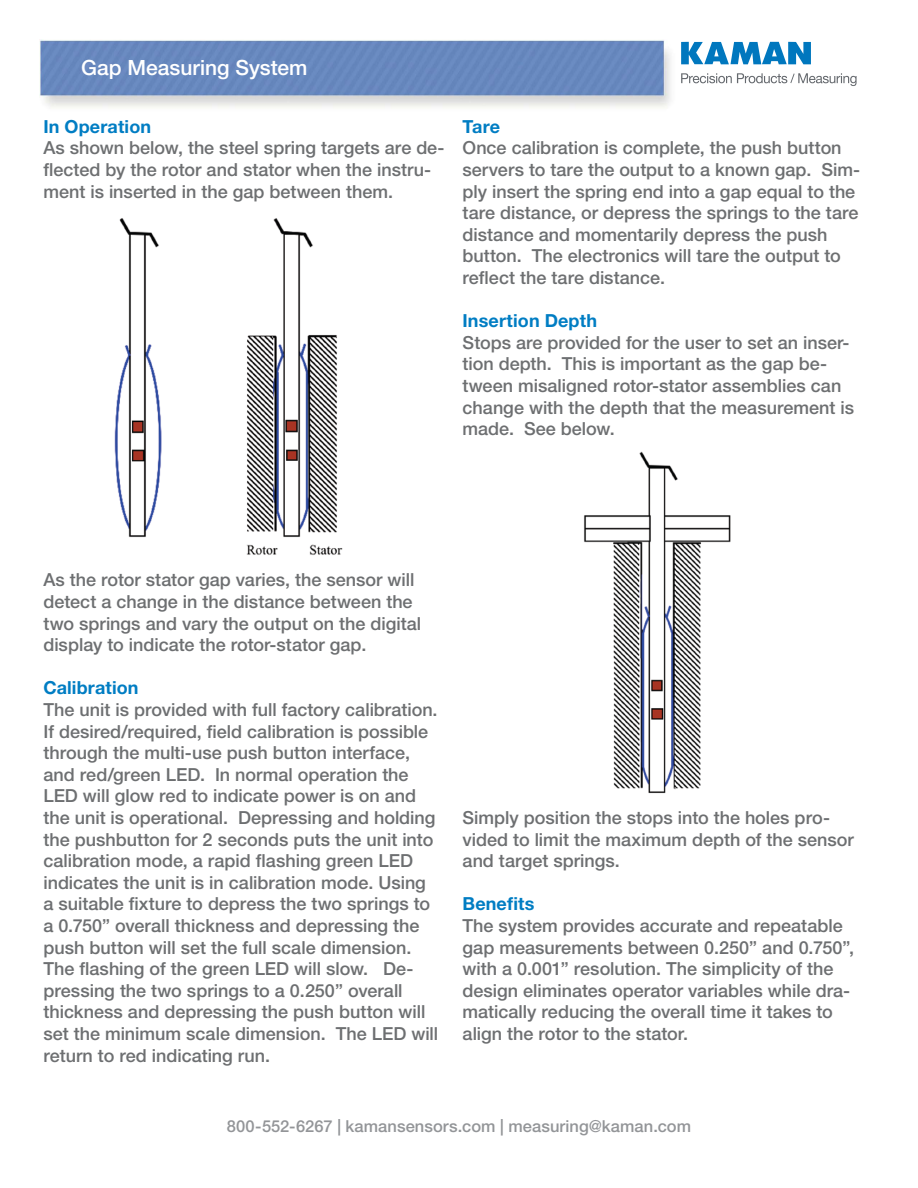
<style>
.page{position:relative;width:918px;height:1188px;background:#fff}
.page>*{position:absolute;margin:0;border:0;box-sizing:border-box;transform-origin:0 0}
.t1{font:500 21px "Helvetica Neue LT Pro";color:#fff}
.t2{font:500 18px/21.6px "Helvetica Neue LT Pro";color:#6d6f71}
.t3{font:700 18px "Helvetica Neue LT Pro";letter-spacing:.005em;color:#007dc3}
.t4{font:500 16.5px "Helvetica Neue LT Pro";letter-spacing:.005em;color:#939598}
</style>
<div class="page">
<img style="left:39px;top:39px;width:643px;height:69px">
<svg style="left:681px;top:73px;width:176px;height:13px"></svg>
<svg style="left:681px;top:42px;width:130px;height:22px"></svg>
<img style="left:584px;top:451px;width:147px;height:343px">
<img style="left:114px;top:218px;width:229px;height:337px">
<p class="t1" style="left:81px;top:55px;width:228px">Gap Measuring System</p>
<p class="t3" style="left:43px;top:115px;width:109px">In Operation</p>
<p class="t2" style="left:43px;top:137px;width:403px">As shown below, the steel spring targets are de&shy;flected by the rotor and stator when the instru&shy;ment is inserted in the gap between them.</p>
<p class="t3" style="left:463px;top:115px;width:39px">Tare</p>
<p class="t2" style="left:463px;top:137px;width:399px">Once calibration is complete, the push button servers to tare the output to a known gap. Sim&shy;ply insert the spring end into a gap equal to the tare distance, or depress the springs to the tare distance and momentarily depress the push button. The electronics will tare the output to reflect the tare distance.</p>
<p class="t3" style="left:463px;top:309px;width:136px">Insertion Depth</p>
<p class="t2" style="left:463px;top:331px;width:393px">Stops are provided for the user to set an inser&shy;tion depth. This is important as the gap be&shy;tween misaligned rotor-stator assemblies can change with the depth that the measurement is made. See below.</p>
<p class="t2" style="left:43px;top:569px;width:379px">As the rotor stator gap varies, the sensor will detect a change in the distance between the two springs and vary the output on the digital display to indicate the rotor-stator gap.</p>
<p class="t3" style="left:43px;top:677px;width:97px">Calibration</p>
<p class="t2" style="left:43px;top:699px;width:396px">The unit is provided with full factory calibration.<br>If desired/required, field calibration is possible through the multi-use push button interface, and red/green LED. In normal operation the LED will glow red to indicate power is on and the unit is operational. Depressing and holding the pushbutton for 2 seconds puts the unit into calibration mode, a rapid flashing green LED indicates the unit is in calibration mode. Using a suitable fixture to depress the two springs to a 0.750” overall thickness and depressing the push button will set the full scale dimension.<br>The flashing of the green LED will slow. De&shy;pressing the two springs to a 0.250” overall thickness and depressing the push button will set the minimum scale dimension. The LED will return to red indicating run.</p>
<p class="t2" style="left:463px;top:807px;width:393px">Simply position the stops into the holes pro&shy;vided to limit the maximum depth of the sensor and target springs.</p>
<p class="t3" style="left:463px;top:893px;width:73px">Benefits</p>
<p class="t2" style="left:463px;top:915px;width:393px">The system provides accurate and repeatable gap measurements between 0.250” and 0.750”, with a 0.001” resolution. The simplicity of the design eliminates operator variables while dra&shy;matically reducing the overall time it takes to align the rotor to the stator.</p>
<p class="t4" style="left:227px;top:1116px;width:466px">800-552-6267 | kamansensors.com | measuring@kaman.com</p>
</div>
